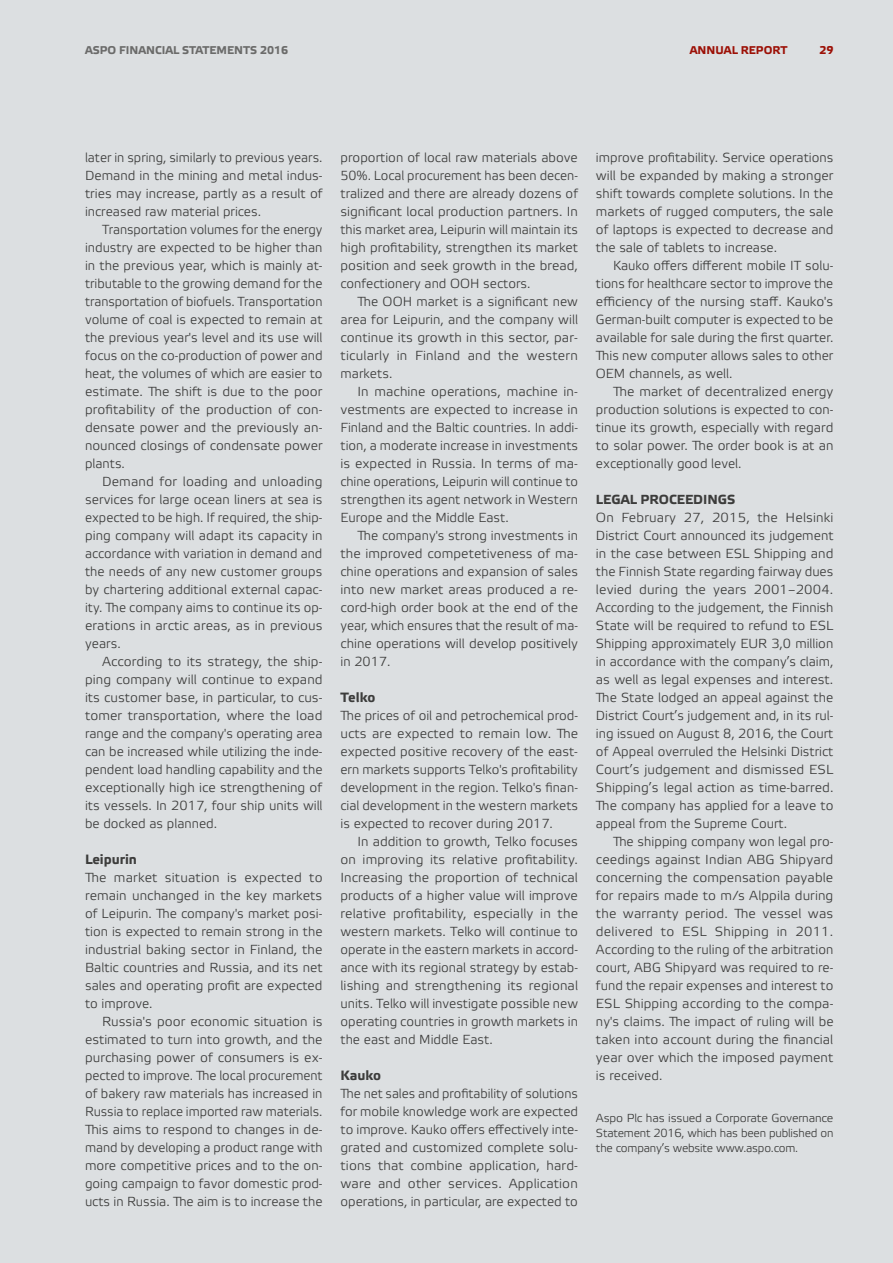
<style>
.page{position:relative;width:893px;height:1263px;background:#dcdfe1}
.page>*{position:absolute;margin:0;border:0;box-sizing:border-box;transform-origin:0 0}
.t1{font:700 13.5px "Etelka Text";letter-spacing:-.005em;color:#3c3c3b}
.t2{font:300 13.2px/18px "Etelka";color:#3c3c3b;text-align:justify}
.t3{font:700 13.2px "Etelka Text";color:#3c3c3b}
.t4{font:300 11.7px/15px "Etelka";letter-spacing:-.02em;color:#3c3c3b;text-align:justify}
.t5{font:700 11.25px "Etelka Text";color:#6b6b6a}
.t6{font:700 11.25px "Etelka Text";color:#9c1006}
</style>
<div class="page">
<p class="t5" style="left:85px;top:43px;width:205px">ASPO FINANCIAL STATEMENTS 2016</p>
<p class="t6" style="left:690px;top:43px;width:99px">ANNUAL REPORT</p>
<p class="t6" style="left:819px;top:43px;width:16px">29</p>
<p class="t2" style="left:85px;top:149px;width:239px">later in spring, similarly to previous years.<br>Demand in the mining and metal indus&shy;tries may increase, partly as a result of increased raw material prices.</p>
<p class="t2" style="left:85px;top:221px;width:239px;text-indent:17px">Transportation volumes for the energy industry are expected to be higher than in the previous year, which is mainly at&shy;tributable to the growing demand for the transportation of biofuels. Transportation volume of coal is expected to remain at the previous year's level and its use will focus on the co-production of power and heat, the volumes of which are easier to estimate. The shift is due to the poor profitability of the production of con&shy;densate power and the previously an&shy;nounced closings of condensate power plants.</p>
<p class="t2" style="left:85px;top:473px;width:239px;text-indent:17px">Demand for loading and unloading services for large ocean liners at sea is expected to be high. If required, the ship&shy;ping company will adapt its capacity in accordance with variation in demand and the needs of any new customer groups by chartering additional external capac&shy;ity. The company aims to continue its op&shy;erations in arctic areas, as in previous years.</p>
<p class="t2" style="left:85px;top:653px;width:239px;text-indent:17px">According to its strategy, the ship&shy;ping company will continue to expand its customer base, in particular, to cus&shy;tomer transportation, where the load range and the company's operating area can be increased while utilizing the inde&shy;pendent load handling capability and the exceptionally high ice strengthening of its vessels. In 2017, four ship units will be docked as planned.</p>
<p class="t1" style="left:85px;top:851px;width:53px">Leipurin</p>
<p class="t2" style="left:85px;top:869px;width:239px">The market situation is expected to remain unchanged in the key markets of Leipurin. The company's market posi&shy;tion is expected to remain strong in the industrial baking sector in Finland, the Baltic countries and Russia, and its net sales and operating profit are expected to improve.</p>
<p class="t2" style="left:85px;top:1013px;width:239px;text-indent:17px">Russia's poor economic situation is estimated to turn into growth, and the purchasing power of consumers is ex&shy;pected to improve. The local procurement of bakery raw materials has increased in Russia to replace imported raw materials.<br>This aims to respond to changes in de&shy;mand by developing a product range with more competitive prices and to the on&shy;going campaign to favor domestic prod&shy;ucts in Russia. The aim is to increase the</p>
<p class="t2" style="left:340px;top:149px;width:239px">proportion of local raw materials above 50%. Local procurement has been decen&shy;tralized and there are already dozens of significant local production partners. In this market area, Leipurin will maintain its high profitability, strengthen its market position and seek growth in the bread, confectionery and OOH sectors.</p>
<p class="t2" style="left:340px;top:293px;width:239px;text-indent:17px">The OOH market is a significant new area for Leipurin, and the company will continue its growth in this sector, par&shy;ticularly in Finland and the western markets.</p>
<p class="t2" style="left:340px;top:383px;width:239px;text-indent:17px">In machine operations, machine in&shy;vestments are expected to increase in Finland and the Baltic countries. In addi&shy;tion, a moderate increase in investments is expected in Russia. In terms of ma&shy;chine operations, Leipurin will continue to strengthen its agent network in Western Europe and the Middle East.</p>
<p class="t2" style="left:340px;top:527px;width:239px;text-indent:17px">The company's strong investments in the improved competetiveness of ma&shy;chine operations and expansion of sales into new market areas produced a re&shy;cord-high order book at the end of the year, which ensures that the result of ma&shy;chine operations will develop positively in 2017.</p>
<p class="t1" style="left:340px;top:689px;width:37px">Telko</p>
<p class="t2" style="left:340px;top:707px;width:239px">The prices of oil and petrochemical prod&shy;ucts are expected to remain low. The expected positive recovery of the east&shy;ern markets supports Telko's profitability development in the region. Telko's finan&shy;cial development in the western markets is expected to recover during 2017.</p>
<p class="t2" style="left:340px;top:833px;width:239px;text-indent:17px">In addition to growth, Telko focuses on improving its relative profitability.<br>Increasing the proportion of technical products of a higher value will improve relative profitability, especially in the western markets. Telko will continue to operate in the eastern markets in accord&shy;ance with its regional strategy by estab&shy;lishing and strengthening its regional units. Telko will investigate possible new operating countries in growth markets in the east and Middle East.</p>
<p class="t1" style="left:340px;top:1067px;width:42px">Kauko</p>
<p class="t2" style="left:340px;top:1085px;width:239px">The net sales and profitability of solutions for mobile knowledge work are expected to improve. Kauko offers effectively inte&shy;grated and customized complete solu&shy;tions that combine application, hard&shy;ware and other services. Application operations, in particular, are expected to</p>
<p class="t2" style="left:596px;top:149px;width:239px">improve profitability. Service operations will be expanded by making a stronger shift towards complete solutions. In the markets of rugged computers, the sale of laptops is expected to decrease and the sale of tablets to increase.</p>
<p class="t2" style="left:596px;top:257px;width:239px;text-indent:17px">Kauko offers different mobile IT solu&shy;tions for healthcare sector to improve the efficiency of the nursing staff. Kauko's German-built computer is expected to be available for sale during the first quarter.<br>This new computer allows sales to other OEM channels, as well.</p>
<p class="t2" style="left:596px;top:383px;width:239px;text-indent:17px">The market of decentralized energy production solutions is expected to con&shy;tinue its growth, especially with regard to solar power. The order book is at an exceptionally good level.</p>
<p class="t3" style="left:596px;top:491px;width:141px">LEGAL PROCEEDINGS</p>
<p class="t2" style="left:596px;top:509px;width:239px">On February 27, 2015, the Helsinki District Court announced its judgement in the case between ESL Shipping and the Finnish State regarding fairway dues levied during the years 2001–2004.<br>According to the judgement, the Finnish State will be required to refund to ESL Shipping approximately EUR 3,0 million in accordance with the company’s claim, as well as legal expenses and interest.<br>The State lodged an appeal against the District Court’s judgement and, in its rul&shy;ing issued on August 8, 2016, the Court of Appeal overruled the Helsinki District Court’s judgement and dismissed ESL Shipping’s legal action as time-barred.<br>The company has applied for a leave to appeal from the Supreme Court.</p>
<p class="t2" style="left:596px;top:833px;width:239px;text-indent:17px">The shipping company won legal pro&shy;ceedings against Indian ABG Shipyard concerning the compensation payable for repairs made to m/s Alppila during the warranty period. The vessel was delivered to ESL Shipping in 2011.<br>According to the ruling of the arbitration court, ABG Shipyard was required to re&shy;fund the repair expenses and interest to ESL Shipping according to the compa&shy;ny's claims. The impact of ruling will be taken into account during the financial year over which the imposed payment is received.</p>
<p class="t4" style="left:596px;top:1111px;width:239px">Aspo Plc has issued a Corporate Governance Statement 2016, which has been published on the company’s website www.aspo.com.</p>
</div>
